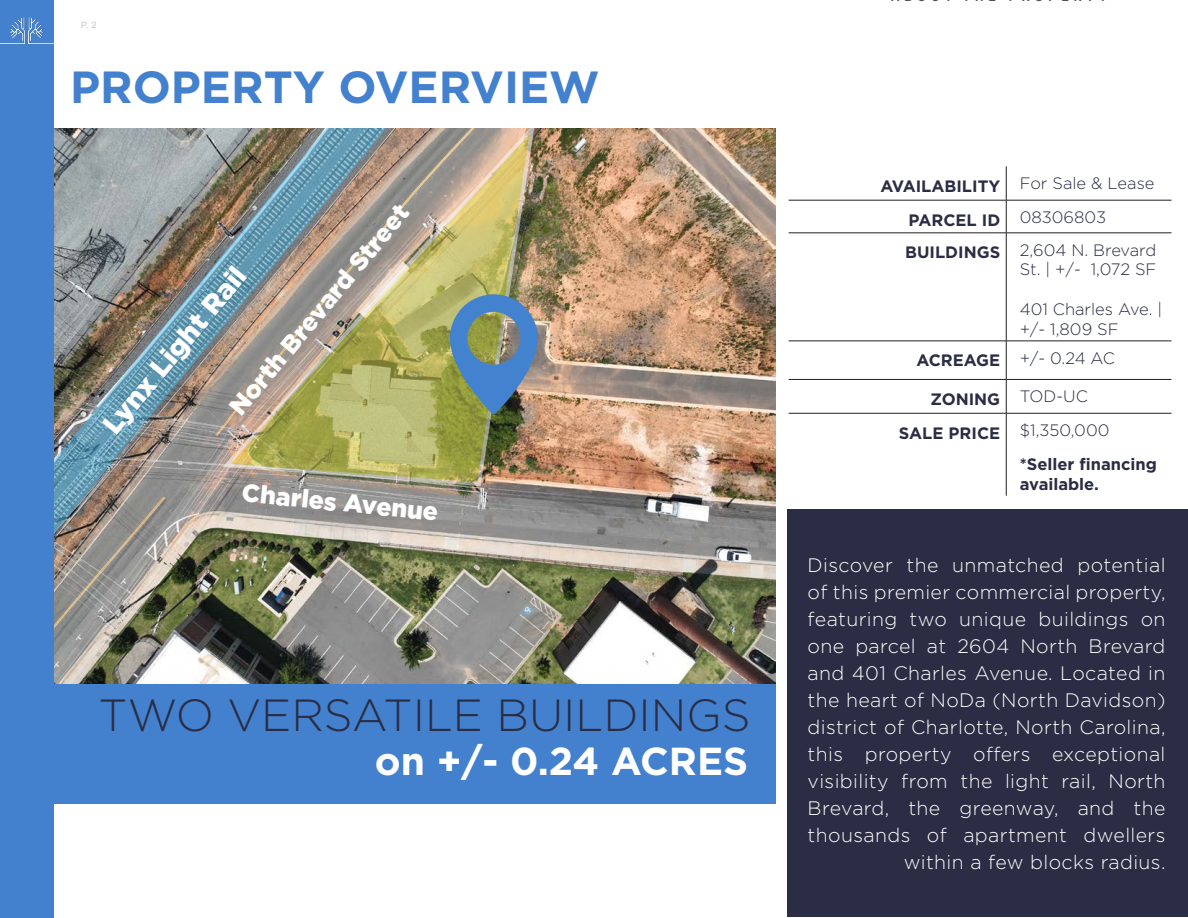
<style>
.page{position:relative;width:1188px;height:918px;background:#fff}
.page>*{position:absolute;margin:0;border:0;box-sizing:border-box;transform-origin:0 0}
.t1{font:300 45px "Gotham";color:#2a2d43}
.t2{font:700 45px "Gotham";color:#4381cf}
.t3{font:700 39px "Gotham";color:#fff}
.t4{font:900 27.45px "Gotham";color:#fff}
.t5{font:900 25.05px "Gotham";color:#fff}
.t6{font:300 19.5px/27px "Gotham";letter-spacing:.02em;color:#fff;text-align:right}
.t7{font:300 16.5px/19.8px "Gotham";color:#2a2d43}
.t8{font:700 16.5px/19.8px "Gotham";color:#2a2d43}
.t9{font:9px "Nurom";color:#c1c1c1}
</style>
<div class="page">
<div style="left:0;top:0;width:54px;height:918px;background:#4381cf"></div>
<img style="left:0;top:17px;width:54px;height:28px">
<img style="left:54px;top:128px;width:721px;height:556px">
<img style="left:415px;top:128px;width:120px;height:358px">
<img style="left:54px;top:128px;width:361px;height:486px">
<div style="left:54px;top:684px;width:721px;height:120px;background:#4381cf"></div>
<hr style="left:1006px;top:166px;width:1px;height:34px;background:#231f20">
<hr style="left:789px;top:200px;width:217px;height:1px;background:#231f20">
<hr style="left:789px;top:233px;width:217px;height:1px;background:#231f20">
<hr style="left:789px;top:341px;width:217px;height:1px;background:#231f20">
<hr style="left:789px;top:379px;width:217px;height:1px;background:#231f20">
<hr style="left:1006px;top:200px;width:1px;height:33px;background:#231f20">
<hr style="left:1006px;top:233px;width:1px;height:108px;background:#231f20">
<hr style="left:1006px;top:341px;width:1px;height:38px;background:#231f20">
<hr style="left:1006px;top:380px;width:1px;height:33px;background:#231f20">
<hr style="left:1006px;top:200px;width:166px;height:1px;background:#231f20">
<hr style="left:1006px;top:233px;width:166px;height:1px;background:#231f20">
<hr style="left:1006px;top:341px;width:166px;height:1px;background:#231f20">
<hr style="left:1006px;top:379px;width:166px;height:1px;background:#231f20">
<hr style="left:789px;top:413px;width:217px;height:1px;background:#231f20">
<hr style="left:1006px;top:413px;width:1px;height:34px;background:#231f20">
<hr style="left:1006px;top:447px;width:1px;height:49px;background:#231f20">
<hr style="left:1006px;top:413px;width:166px;height:1px;background:#231f20">
<img style="left:450px;top:294px;width:88px;height:120px">
<div style="left:787px;top:510px;width:401px;height:407px;background:#2a2d43"></div>
<p class="t9" style="left:81px;top:20px;width:17px">P. 2</p>
<p class="t2" style="left:70px;top:61px;width:531px">PROPERTY OVERVIEW</p>
<p class="t5" style="left:223px;top:402px;width:267px;rotate:-50deg">North Brevard Street</p>
<p class="t4" style="left:96px;top:419px;width:209px;rotate:-50deg">Lynx Light Rail</p>
<p class="t5" style="left:244px;top:478px;width:199px;rotate:6deg">Charles Avenue</p>
<p class="t1" style="left:99px;top:690px;width:654px">TWO VERSATILE BUILDINGS</p>
<p class="t3" style="left:375px;top:739px;width:375px">on +/- 0.24 ACRES</p>
<p class="t8" style="left:881px;top:176px;width:121px">AVAILABILITY</p>
<p class="t7" style="left:1020px;top:173px;width:136px">For Sale &amp; Lease</p>
<p class="t8" style="left:909px;top:210px;width:93px">PARCEL ID</p>
<p class="t7" style="left:1020px;top:207px;width:88px">08306803</p>
<p class="t8" style="left:905px;top:242px;width:97px">BUILDINGS</p>
<p class="t7" style="left:1020px;top:240px;width:138px">2,604 N. Brevard<br>St. | +/- 1,072 SF</p>
<p class="t7" style="left:1020px;top:299px;width:144px">401 Charles Ave. | +/- 1,809 SF</p>
<p class="t8" style="left:917px;top:350px;width:85px">ACREAGE</p>
<p class="t7" style="left:1020px;top:348px;width:97px">+/- 0.24 AC</p>
<p class="t8" style="left:931px;top:389px;width:71px">ZONING</p>
<p class="t7" style="left:1020px;top:386px;width:70px">TOD-UC</p>
<p class="t8" style="left:899px;top:423px;width:103px">SALE PRICE</p>
<p class="t7" style="left:1020px;top:420px;width:91px">$1,350,000</p>
<p class="t8" style="left:1020px;top:454px;width:139px">*Seller financing available.</p>
<p class="t6" style="left:808px;top:551px;width:359px">Discover the unmatched potential of this premier commercial property, featuring two unique buildings on one parcel at 2604 North Brevard and 401 Charles Avenue. Located in the heart of NoDa (North Davidson) district of Charlotte, North Carolina, this property offers exceptional visibility from the light rail, North Brevard, the greenway, and the thousands of apartment dwellers within a few blocks radius.</p>
</div>
